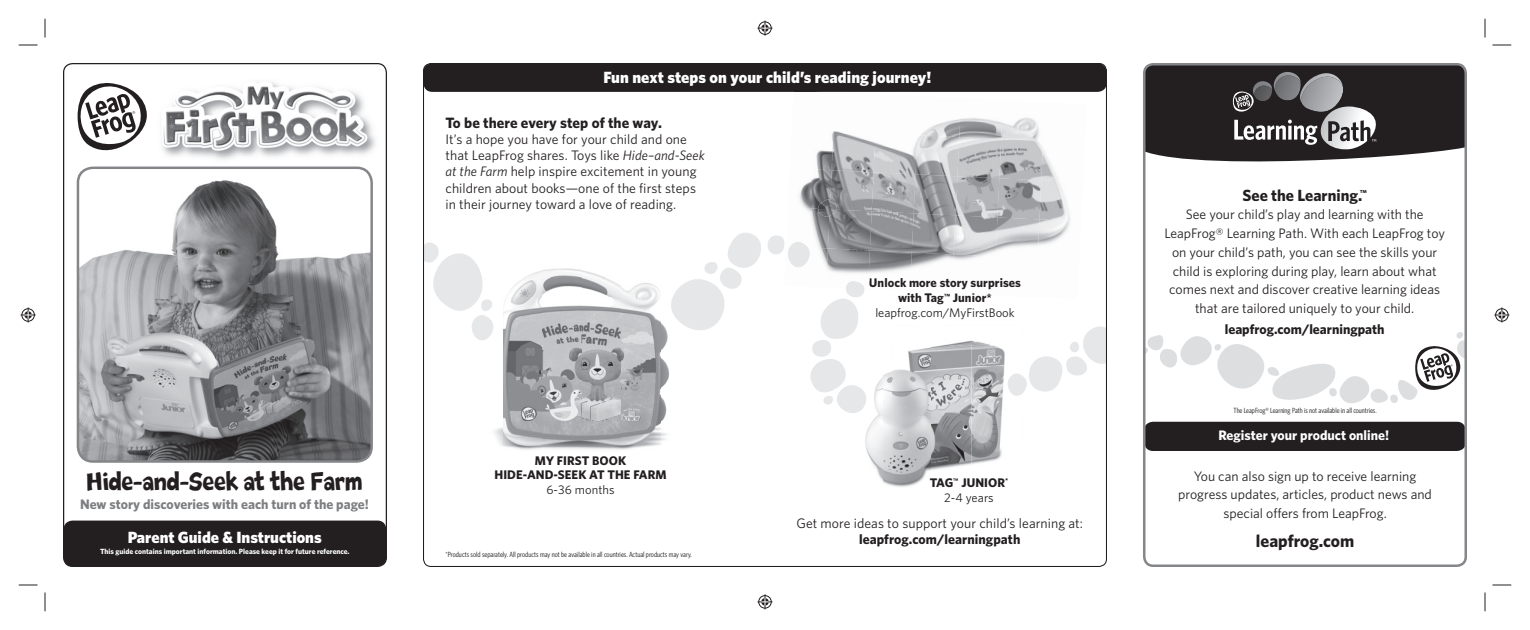
<style>
.page{position:relative;width:1530px;height:630px;background:#fff}
.page>*{position:absolute;margin:0;border:0;box-sizing:border-box;transform-origin:0 0}
.t1{font:30px "Eatwell Chubby";color:#231f20}
.t2{font:700 17.5px "Whitney";color:#231f20}
.t3{font:900 16.25px "Whitney";color:#fff}
.t4{font:700 16.25px "Whitney";color:#231f20}
.t5{font:700 15px "Whitney";letter-spacing:.005em;color:#231f20}
.t6{font:13.75px/18.8px "Whitney";color:#231f20;text-align:center}
.t7{font:700 13.75px "Whitney";color:#231f20}
.t8{font:700 13.75px "Whitney";color:#7c7e81}
.t9{font:700 13.75px "Whitney";color:#fff}
.t10{font:700 12.5px/15px "Whitney";letter-spacing:.005em;color:#231f20}
.t11{font:12.5px "Whitney";color:#231f20}
.t12{font:7.5px "Whitney Condensed";letter-spacing:.005em;color:#231f20}
.t13{font:700 7.5px "Whitney";color:#fff}
.s1{font-style:italic}
</style>
<div class="page">
<div style="left:64px;top:521px;width:322px;height:45px;background:#231f20;border-radius:9px"></div>
<svg style="left:77px;top:83px;width:70px;height:68px"></svg>
<svg style="left:1146px;top:332px;width:318px;height:71px"></svg>
<svg style="left:1146px;top:66px;width:318px;height:96px;background:#444142"></svg>
<div style="left:1144px;top:422px;width:322px;height:29px;background:#231f20;border-radius:9px"></div>
<div style="left:1143px;top:63px;width:324px;height:504px;border:2px solid #848689;border-radius:9px"></div>
<div style="left:423px;top:63px;width:684px;height:29px;background:#231f20;border-radius:9px"></div>
<img style="left:78px;top:168px;width:294px;height:294px;border-radius:15px">
<div style="left:77px;top:167px;width:296px;height:296px;border:2px solid #848689;border-radius:15px"></div>
<img style="left:945px;top:340px;width:60px;height:26px">
<img style="left:971px;top:366px;width:34px;height:98px">
<img style="left:865px;top:371px;width:27px;height:99px">
<img style="left:877px;top:470px;width:15px;height:16px">
<img style="left:892px;top:345px;width:79px;height:142px">
<img style="left:930px;top:478px;width:23px;height:9px">
<svg style="left:953px;top:478px;width:18px;height:9px"></svg>
<img style="left:503px;top:268px;width:166px;height:154px">
<img style="left:494px;top:422px;width:49px;height:28px">
<img style="left:543px;top:422px;width:79px;height:28px">
<img style="left:622px;top:422px;width:45px;height:28px">
<svg style="left:425px;top:242px;width:69px;height:98px"></svg>
<svg style="left:1008px;top:326px;width:97px;height:70px"></svg>
<svg style="left:671px;top:233px;width:197px;height:181px"></svg>
<img style="left:921px;top:119px;width:38px;height:16px">
<img style="left:959px;top:118px;width:42px;height:19px">
<img style="left:1001px;top:117px;width:38px;height:22px">
<img style="left:816px;top:135px;width:16px;height:33px">
<img style="left:832px;top:131px;width:42px;height:39px">
<img style="left:874px;top:142px;width:41px;height:30px">
<img style="left:915px;top:135px;width:44px;height:39px">
<img style="left:957px;top:137px;width:44px;height:39px">
<img style="left:999px;top:139px;width:42px;height:39px">
<img style="left:1041px;top:146px;width:18px;height:34px">
<img style="left:799px;top:168px;width:33px;height:39px">
<img style="left:830px;top:170px;width:44px;height:39px">
<img style="left:872px;top:172px;width:44px;height:39px">
<img style="left:914px;top:174px;width:43px;height:39px">
<img style="left:956px;top:176px;width:43px;height:39px">
<img style="left:997px;top:178px;width:44px;height:39px">
<img style="left:1039px;top:180px;width:31px;height:39px">
<img style="left:786px;top:207px;width:42px;height:39px">
<img style="left:828px;top:209px;width:44px;height:39px">
<img style="left:870px;top:211px;width:44px;height:39px">
<img style="left:912px;top:213px;width:44px;height:39px">
<img style="left:954px;top:215px;width:44px;height:39px">
<img style="left:996px;top:217px;width:43px;height:37px">
<img style="left:1037px;top:219px;width:33px;height:35px">
<img style="left:784px;top:246px;width:44px;height:42px">
<img style="left:826px;top:248px;width:44px;height:42px">
<img style="left:868px;top:250px;width:44px;height:40px">
<img style="left:910px;top:252px;width:44px;height:26px">
<img style="left:952px;top:254px;width:35px;height:24px">
<img style="left:793px;top:91px;width:40px;height:1px">
<img style="left:870px;top:278px;width:42px;height:12px">
<img style="left:787px;top:242px;width:24px;height:25px">
<img style="left:846px;top:281px;width:18px;height:8px">
<img style="left:817px;top:199px;width:21px;height:17px">
<img style="left:162px;top:82px;width:214px;height:78px">
<svg style="left:19px;top:44px;width:19px;height:2px"></svg>
<svg style="left:1492px;top:44px;width:19px;height:2px"></svg>
<svg style="left:19px;top:584px;width:19px;height:2px"></svg>
<svg style="left:1492px;top:584px;width:19px;height:2px"></svg>
<svg style="left:44px;top:19px;width:2px;height:19px"></svg>
<svg style="left:44px;top:592px;width:2px;height:19px"></svg>
<svg style="left:1484px;top:19px;width:2px;height:19px"></svg>
<svg style="left:1484px;top:592px;width:2px;height:19px"></svg>
<svg style="left:758px;top:21px;width:14px;height:15px"></svg>
<svg style="left:758px;top:594px;width:14px;height:15px"></svg>
<svg style="left:21px;top:308px;width:15px;height:14px"></svg>
<svg style="left:1494px;top:308px;width:15px;height:14px"></svg>
<h1 class="t1" style="left:87px;top:462px;width:277px">Hide-and-Seek at the Farm</h1>
<p class="t8" style="left:80px;top:500px;width:290px">New story discoveries with each turn of the page!</p>
<p class="t3" style="left:128px;top:531px;width:196px">Parent Guide &amp; Instructions</p>
<p class="t13" style="left:100px;top:548px;width:251px">This guide contains important information. Please keep it for future reference.</p>
<p class="t3" style="left:603px;top:72px;width:330px">Fun next steps on your child’s reading journey!</p>
<p class="t5" style="left:445px;top:117px;width:218px">To be there every step of the way.</p>
<p class="t6" style="left:445px;top:132px;width:261px;line-height:16.2px;text-align:left">It’s a hope you have for your child and one that LeapFrog shares. Toys like <span class="s1">Hide–and-Seek at the Farm</span> help inspire excitement in young children about books—one of the first steps in their journey toward a love of reading.</p>
<p class="t10" style="left:535px;top:454px;width:93px">MY FIRST BOOK</p>
<p class="t10" style="left:494px;top:468px;width:174px">HIDE-AND-SEEK AT THE FARM</p>
<p class="t11" style="left:546px;top:485px;width:70px">6-36 months</p>
<p class="t12" style="left:445px;top:551px;width:248px">*Products sold separately. All products may not be available in all countries. Actual products may vary.</p>
<p class="t10" style="left:944px;top:277px;width:79px;text-indent:-75px">Unlock more story surprises <sup>™</sup>J i*</p>
<p class="t10" style="left:898px;top:292px;width:90px">with Tag un or</p>
<p class="t11" style="left:875px;top:308px;width:141px">leapfrog.com/MyFirstBook</p>
<p class="t10" style="left:930px;top:476px;width:80px">TAG<sup>™</sup> JUNIOR<sup>*</sup></p>
<p class="t11" style="left:944px;top:493px;width:51px">2-4 years</p>
<p class="t6" style="left:796px;top:515px;width:288px">Get more ideas to support your child’s learning at:</p>
<p class="t7" style="left:859px;top:534px;width:163px">leapfrog.com/learningpath</p>
<p class="t4" style="left:1243px;top:189px;width:126px">See the Learning.<sup>™</sup></p>
<p class="t6" style="left:1164px;top:206px;width:282px">See your child’s play and learning with the LeapFrog® Learning Path. With each LeapFrog toy on your child’s path, you can see the skills your child is exploring during play, learn about what comes next and discover creative learning ideas that are tailored uniquely to your child.</p>
<p class="t7" style="left:1225px;top:325px;width:161px">leapfrog.com/learningpath</p>
<p class="t12" style="left:1234px;top:408px;width:145px">The LeapFrog® Learning Path is not available in all countries.</p>
<p class="t9" style="left:1218px;top:430px;width:172px">Register your product online!</p>
<p class="t6" style="left:1178px;top:467px;width:255px">You can also sign up to receive learning progress updates, articles, product news and special offers from LeapFrog.</p>
<p class="t2" style="left:1256px;top:534px;width:100px">leapfrog.com</p>
</div>
